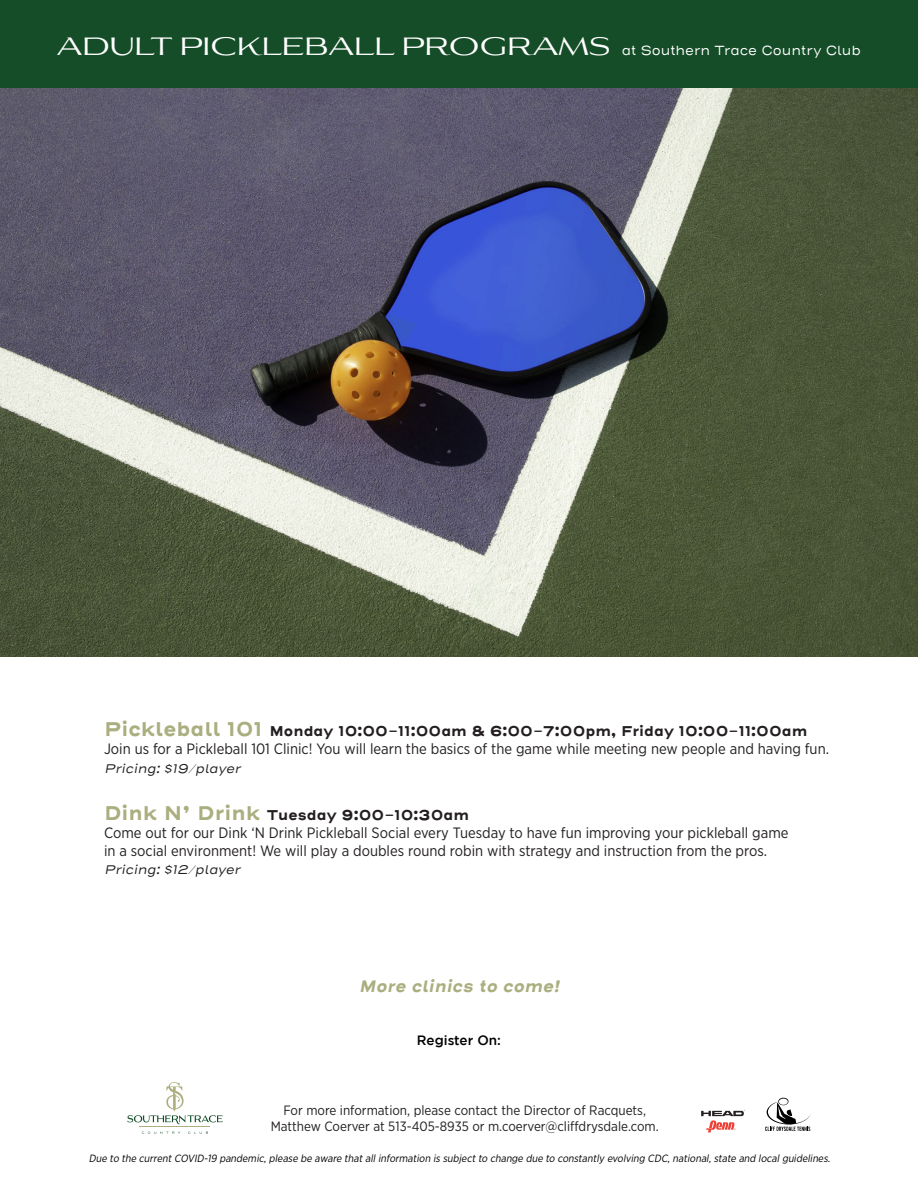
<style>
.page{position:relative;width:918px;height:1188px;background:#fff}
.page>*{position:absolute;margin:0;border:0;box-sizing:border-box;transform-origin:0 0}
.t1{font:italic 700 16.5px "Henderson Sans Basic";color:#abae7f}
.t2{font:15px/18px "Gotham Narrow";color:#231f20}
.t3{font:700 14.1px "Henderson Sans Basic";color:#231f20}
.t4{font:13.5px/16.2px "Gotham Narrow";color:#231f20;text-align:center}
.t5{font:13.5px "Henderson Sans Basic";color:#fff}
.t6{font:500 13.5px "Gotham";color:#000101}
.t7{font:italic 12.75px "Henderson Sans Basic";color:#231f20}
.t8{font:italic 10.5px "Gotham Narrow";color:#000101}
.s1{font-family:"Aviano Flare";font-size:24.3px}
.s2{font-size:19.8px;color:#abae7f}
</style>
<div class="page">
<img style="left:1px;top:88px;width:917px;height:569px">
<div style="left:0;top:0;width:918px;height:88px;background:#144d27"></div>
<svg style="left:701px;top:1110px;width:44px;height:22px"></svg>
<svg style="left:765px;top:1098px;width:46px;height:33px"></svg>
<svg style="left:127px;top:1082px;width:96px;height:42px"></svg>
<svg style="left:142px;top:1132px;width:38px;height:2px"></svg>
<svg style="left:188px;top:1132px;width:20px;height:2px"></svg>
<hr style="left:140px;top:1127px;width:70px;height:1px;background:#adae7f">
<p class="t5" style="left:57px;top:42px;width:806px"><span class="s1">ADULT PICKLEBALL PROGRAMS</span> at Southern Trace Country Club</p>
<p class="t3" style="left:104px;top:722px;width:705px"><span class="s2">Pickleball 101</span> Monday 10:00-11:00am &amp; 6:00-7:00pm, Friday 10:00-11:00am</p>
<p class="t2" style="left:104px;top:740px;width:727px">Join us for a Pickleball 101 Clinic! You will learn the basics of the game while meeting new people and having fun.</p>
<p class="t7" style="left:104px;top:760px;width:141px">Pricing: $19/player</p>
<p class="t3" style="left:104px;top:806px;width:367px"><span class="s2">Dink N’ Drink</span> Tuesday 9:00-10:30am</p>
<p class="t2" style="left:104px;top:824px;width:686px">Come out for our Dink ‘N Drink Pickleball Social every Tuesday to have fun improving your pickleball game in a social environment! We will play a doubles round robin with strategy and instruction from the pros.</p>
<p class="t7" style="left:104px;top:862px;width:141px">Pricing: $12/player</p>
<p class="t1" style="left:359px;top:975px;width:206px">More clinics to come!</p>
<p class="t6" style="left:417px;top:1032px;width:86px">Register On:</p>
<p class="t4" style="left:271px;top:1101px;width:390px">For more information, please contact the Director of Racquets,<br>Matthew Coerver at 513-405-8935 or m.coerver@cliffdrysdale.com.</p>
<p class="t8" style="left:89px;top:1152px;width:745px">Due to the currentCOVID-19 pandemic,please be aware thatallinformation is subjectto change due to constantly evolving CDC,national,state and localguidelines.</p>
</div>
